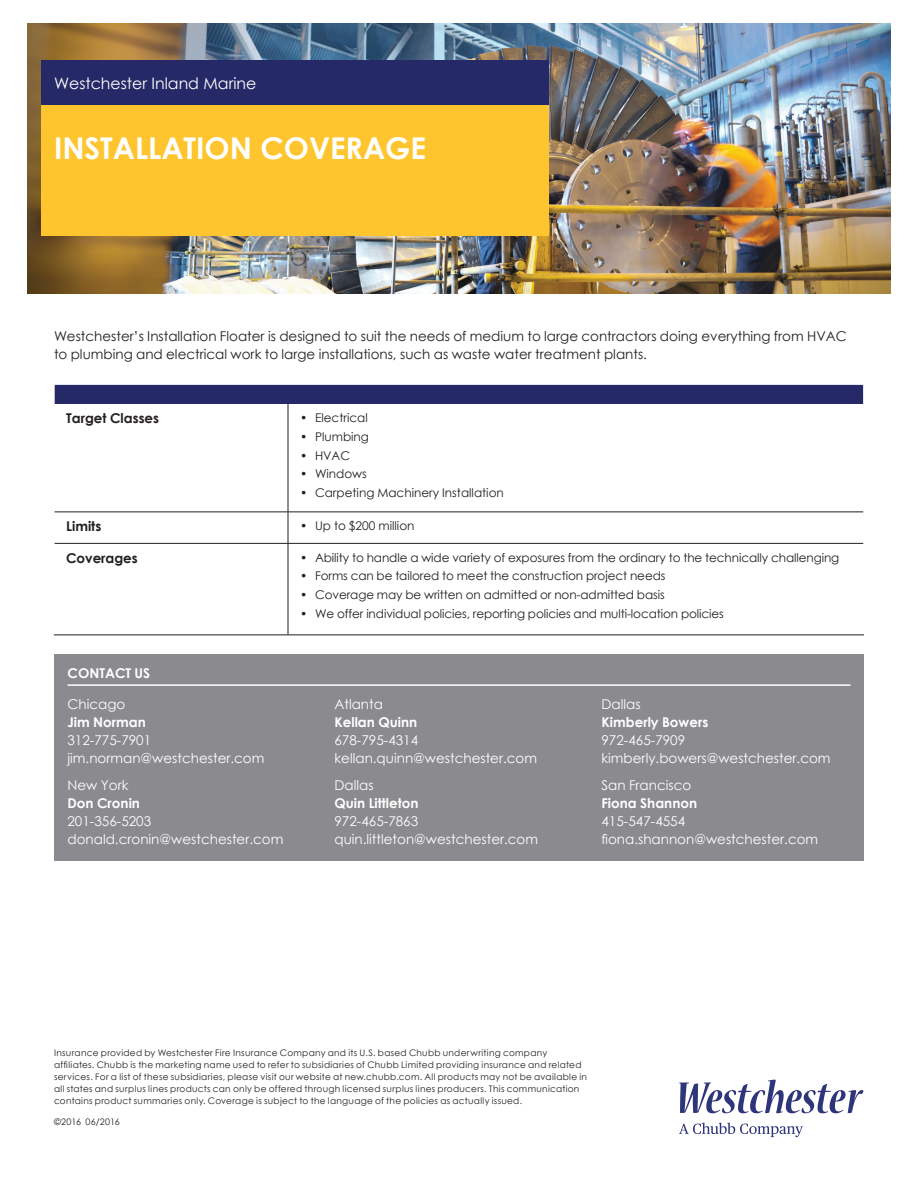
<style>
.page{position:relative;width:918px;height:1188px;background:#fff}
.page>*{position:absolute;margin:0;border:0;box-sizing:border-box;transform-origin:0 0}
.t1{font:700 30px "Century Gothic";color:#fff}
.t2{font:15.75px "Century Gothic";color:#fff}
.t3{font:13.5px/18px "Century Gothic";color:#fff}
.t4{font:13.5px/18px "Century Gothic";color:#231f20}
.t5{font:700 13.5px "Century Gothic";color:#fff}
.t6{font:700 13.5px "Century Gothic";color:#231f20}
.t7{font:12px "Century Gothic";letter-spacing:-.005em;color:#231f20}
.t8{font:9px/12px "Century Gothic";letter-spacing:.03em;color:#231f20}
.t9{font:9px "Century Gothic";letter-spacing:-.02em;color:#231f20}
</style>
<div class="page">
<img style="left:27px;top:23px;width:864px;height:270px">
<div style="left:41px;top:60px;width:507px;height:45px;background:#262967"></div>
<div style="left:41px;top:105px;width:507px;height:130px;background:#fec52e"></div>
<svg style="left:679px;top:1080px;width:184px;height:33px"></svg>
<svg style="left:679px;top:1123px;width:124px;height:14px"></svg>
<div style="left:54px;top:384px;width:810px;height:20px;background:#262967"></div>
<hr style="left:288px;top:404px;width:1px;height:108px;background:#231f20">
<hr style="left:55px;top:512px;width:233px;height:1px;background:#231f20">
<hr style="left:288px;top:512px;width:575px;height:1px;background:#231f20">
<hr style="left:288px;top:512px;width:1px;height:31px;background:#231f20">
<hr style="left:55px;top:543px;width:233px;height:1px;background:#231f20">
<hr style="left:288px;top:543px;width:575px;height:1px;background:#231f20">
<hr style="left:288px;top:544px;width:1px;height:91px;background:#231f20">
<hr style="left:54px;top:384px;width:234px;height:1px;background:#fff">
<svg style="left:54px;top:385px;width:1px;height:19px"></svg>
<hr style="left:288px;top:384px;width:576px;height:1px;background:#fff">
<svg style="left:863px;top:385px;width:1px;height:19px"></svg>
<hr style="left:54px;top:635px;width:234px;height:1px;background:#231f20">
<hr style="left:288px;top:635px;width:576px;height:1px;background:#231f20">
<div style="left:54px;top:654px;width:810px;height:207px;background:#8b8a8e"></div>
<hr style="left:68px;top:684px;width:782px;height:2px;background:#fff">
<h2 class="t2" style="left:54px;top:72px;width:204px">Westchester Inland Marine</h2>
<h1 class="t1" style="left:54px;top:125px;width:374px">INSTALLATION COVERAGE</h1>
<h3 class="t4" style="left:54px;top:327px;width:794px">Westchester’s Installation Floater is designed to suit the needs of medium to large contractors doing everything from HVAC to plumbing and electrical work to large installations, such as waste water treatment plants.</h3>
<h3 class="t6" style="left:66px;top:408px;width:95px">Target Classes</h3>
<h3 class="t7" style="left:300px;top:410px;width:69px">• Electrical</h3>
<h3 class="t7" style="left:300px;top:428px;width:71px">• Plumbing</h3>
<h3 class="t7" style="left:300px;top:447px;width:52px">• HVAC</h3>
<h3 class="t7" style="left:300px;top:466px;width:68px">• Windows</h3>
<h3 class="t7" style="left:300px;top:485px;width:205px">• Carpeting Machinery Installation</h3>
<h3 class="t6" style="left:66px;top:516px;width:37px">Limits</h3>
<h3 class="t7" style="left:300px;top:518px;width:116px">• Up to $200 million</h3>
<h3 class="t6" style="left:66px;top:547px;width:73px">Coverages</h3>
<h3 class="t7" style="left:300px;top:549px;width:541px">• Ability to handle a wide variety of exposures from the ordinary to the technically challenging</h3>
<h3 class="t7" style="left:300px;top:568px;width:367px">• Forms can be tailored to meet the construction project needs</h3>
<h3 class="t7" style="left:300px;top:587px;width:366px">• Coverage may be written on admitted or non-admitted basis</h3>
<h3 class="t7" style="left:300px;top:605px;width:425px">• We offer individual policies, reporting policies and multi-location policies</h3>
<h3 class="t5" style="left:68px;top:662px;width:84px">CONTACT US</h3>
<h3 class="t3" style="left:68px;top:695px;width:59px">Chicago</h3>
<h3 class="t5" style="left:68px;top:712px;width:80px">Jim Norman</h3>
<h3 class="t3" style="left:68px;top:731px;width:198px">312-775-7901 jim.norman@westchester.com</h3>
<h3 class="t3" style="left:68px;top:776px;width:63px">New York</h3>
<h3 class="t5" style="left:68px;top:793px;width:74px">Don Cronin</h3>
<h3 class="t3" style="left:68px;top:812px;width:217px">201-356-5203 donald.cronin@westchester.com</h3>
<h3 class="t3" style="left:335px;top:695px;width:50px">Atlanta</h3>
<h3 class="t5" style="left:335px;top:712px;width:84px">Kellan Quinn</h3>
<h3 class="t3" style="left:335px;top:731px;width:204px">678-795-4314 kellan.quinn@westchester.com</h3>
<h3 class="t3" style="left:335px;top:776px;width:41px">Dallas</h3>
<h3 class="t5" style="left:335px;top:793px;width:86px">Quin Littleton</h3>
<h3 class="t3" style="left:335px;top:812px;width:205px">972-465-7863 quin.littleton@westchester.com</h3>
<h3 class="t3" style="left:602px;top:695px;width:41px">Dallas</h3>
<h3 class="t5" style="left:602px;top:712px;width:108px">Kimberly Bowers</h3>
<h3 class="t3" style="left:602px;top:731px;width:231px">972-465-7909 kimberly.bowers@westchester.com</h3>
<h3 class="t3" style="left:602px;top:776px;width:91px">San Francisco</h3>
<h3 class="t5" style="left:602px;top:793px;width:97px">Fiona Shannon</h3>
<h3 class="t3" style="left:602px;top:812px;width:218px">415-547-4554 fiona.shannon@westchester.com</h3>
<p class="t8" style="left:54px;top:1047px;width:535px">Insurance provided by Westchester Fire Insurance Company and its U.S. based Chubb underwriting company affiliates. Chubb is the marketing name used to refer to subsidiaries of Chubb Limited providing insurance and related services. For a list of these subsidiaries, please visit our website at new.chubb.com. All products may not be available in all states and surplus lines products can only be offered through licensed surplus lines producers. This communication contains product summaries only. Coverage is subject to the language of the policies as actually issued.</p>
<p class="t9" style="left:54px;top:1116px;width:67px">©2016 06/2016</p>
</div>
